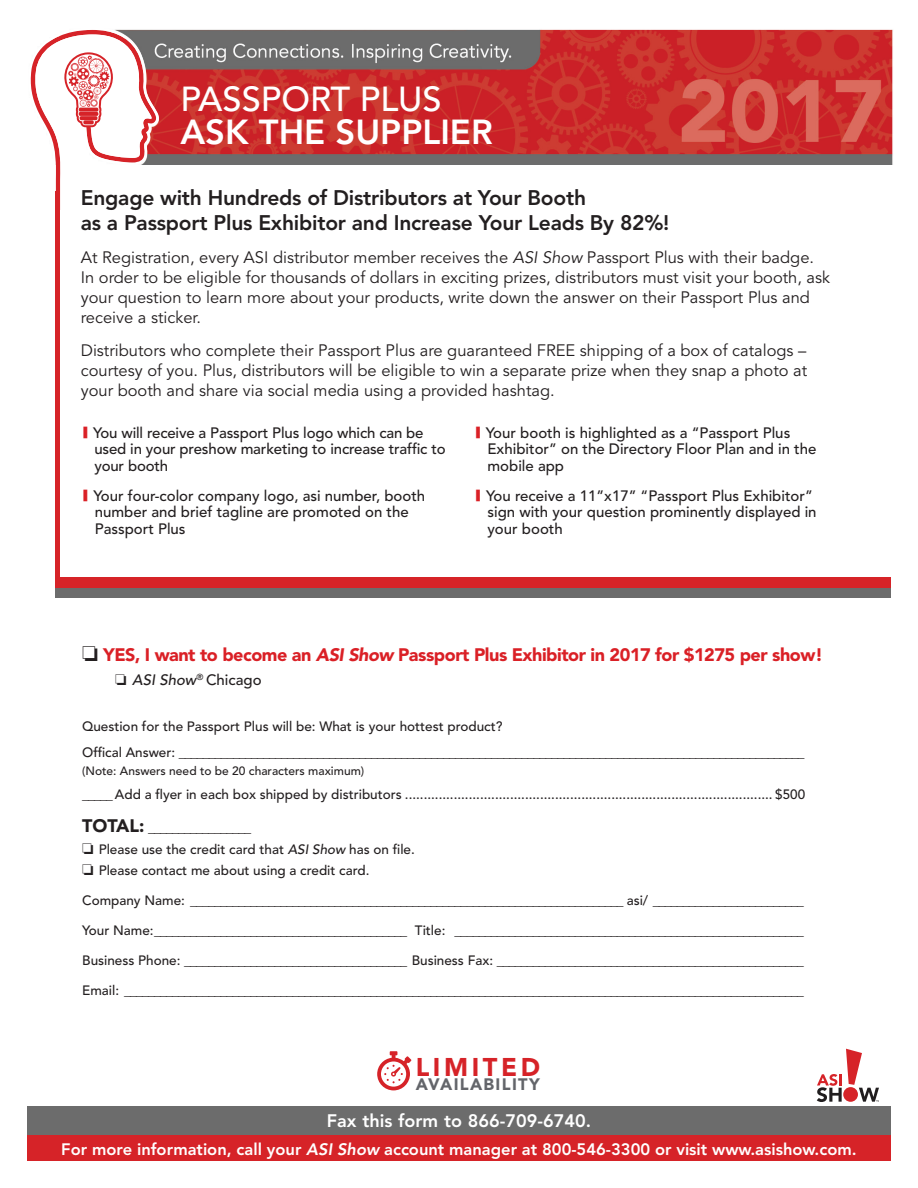
<style>
.page{position:relative;width:918px;height:1188px;background:#fff}
.page>*{position:absolute;margin:0;border:0;box-sizing:border-box;transform-origin:0 0}
.t1{font:800 34.5px "Avenir";color:#fff}
.t2{font:500 34.5px "Avenir";color:#fff}
.t3{font:900 25.5px "Avenir";letter-spacing:.14em;color:#d62328}
.t4{font:800 21px/25.2px "Avenir";letter-spacing:-.01em;color:#231f20}
.t5{font:900 18px "Avenir LT Std";letter-spacing:-.025em;color:#da2026}
.t6{font:800 18px "Avenir";color:#fff}
.t7{font:16.5px/19.8px "Avenir";color:#231f20}
.t8{font:800 16.5px "Avenir";color:#fff}
.t9{font:900 16.5px "Avenir";letter-spacing:.08em;color:#63656a}
.t10{font:500 15px/16.5px "Avenir";color:#231f20}
.t11{font:italic 500 15px "Avenir LT Std";color:#231f20}
.t12{font:300 13.5px "Avenir LT Std";color:#231f20}
.t13{font:500 13.5px "Avenir LT Std";color:#231f20}
.t14{font:500 13.5px "Avenir";color:#231f20}
.t15{font:500 12px "Avenir LT Std";color:#231f20}
.s1{font-style:italic}
.s2{font-weight:900;color:#da2026}
.s3{color:#231f20}
.s4{font-style:normal}
.s5{font-weight:300}
.s6{font-weight:900;font-size:18px}
.s7{font-weight:500}
</style>
<div class="page">
<img style="left:160px;top:29px;width:733px;height:135px">
<svg style="left:30px;top:29px;width:130px;height:181px"></svg>
<svg style="left:817px;top:1049px;width:62px;height:53px"></svg>
<div style="left:27px;top:1135px;width:864px;height:26px;background:#d62328"></div>
<div style="left:27px;top:1106px;width:864px;height:29px;background:#6c6c6c"></div>
<hr style="left:56px;top:191px;width:4px;height:387px;background:#d62328">
<div style="left:56px;top:577px;width:835px;height:12px;background:#d62328"></div>
<div style="left:56px;top:589px;width:835px;height:9px;background:#6c6c6c"></div>
<svg style="left:377px;top:1051px;width:34px;height:39px"></svg>
<p class="t2" style="left:180px;top:79px;width:263px">PASSPORT PLUS</p>
<p class="t1" style="left:180px;top:112px;width:314px">ASK THE SUPPLIER</p>
<p class="t4" style="left:81px;top:185px;width:590px">Engage with Hundreds of Distributors at Your Booth<br>as a Passport Plus Exhibitor and Increase Your Leads By 82%!</p>
<p class="t7" style="left:81px;top:248px;width:751px">At Registration, every ASI distributor member receives the <span class="s1">ASI Show</span> Passport Plus with their badge.<br>In order to be eligible for thousands of dollars in exciting prizes, distributors must visit your booth, ask your question to learn more about your products, write down the answer on their Passport Plus and receive a sticker.</p>
<p class="t7" style="left:81px;top:341px;width:728px;text-align:justify">Distributors who complete their Passport Plus are guaranteed FREE shipping of a box of catalogs – courtesy of you. Plus, distributors will be eligible to win a separate prize when they snap a photo at your booth and share via social media using a provided hashtag.</p>
<p class="t10" style="left:94px;top:424px;width:353px;text-indent:-12px"><span class="s2">|</span> You will receive a Passport Plus logo which can be used in your preshow marketing to increase traffic to your booth</p>
<p class="t10" style="left:95px;top:487px;width:332px;text-indent:-13px"><span class="s2">|</span> Your four-color company logo, asi number, booth number and brief tagline are promoted on the<br>Passport Plus</p>
<p class="t10" style="left:487px;top:424px;width:331px;text-indent:-13px"><span class="s2">|</span> Your booth is highlighted as a “Passport Plus<br>Exhibitor” on the Directory Floor Plan and in the mobile app</p>
<p class="t10" style="left:487px;top:487px;width:331px;text-indent:-13px"><span class="s2">|</span> You receive a 11”x17” “Passport Plus Exhibitor” sign with your question prominently displayed in your booth</p>
<p class="t5" style="left:82px;top:644px;width:742px"><span class="s3">□</span> YES, I want to become an <span class="s1">ASI Show</span> Passport Plus Exhibitor in 2017 for $1275 per show!</p>
<p class="t11" style="left:115px;top:671px;width:148px">□ ASI Show<sup>®</sup> <span class="s4">Chicago</span></p>
<p class="t13" style="left:82px;top:719px;width:422px">Question for the Passport Plus will be: What is your hottest product?</p>
<p class="t13" style="left:82px;top:744px;width:724px">Offical Answer: ________________________________________________________________________________________________________</p>
<p class="t15" style="left:82px;top:764px;width:284px">(Note: Answers need to be 20 characters maximum)</p>
<p class="t14" style="left:82px;top:786px;width:725px"><span class="s5">_____</span> Add a flyer in each box shipped by distributors .................................................................................................. $500</p>
<p class="t12" style="left:82px;top:819px;width:170px"><span class="s6">TOTAL:</span> _________________</p>
<p class="t13" style="left:82px;top:842px;width:334px">□ Please use the credit card that <span class="s1">ASI Show</span> has on file.</p>
<p class="t13" style="left:82px;top:863px;width:289px">□ Please contact me about using a credit card.</p>
<p class="t12" style="left:82px;top:893px;width:723px"><span class="s7">Company Name:</span> ________________________________________________________________________ <span class="s7">asi/</span> _________________________</p>
<p class="t12" style="left:82px;top:923px;width:723px"><span class="s7">Your Name:</span>__________________________________________ <span class="s7">Title:</span> __________________________________________________________</p>
<p class="t12" style="left:82px;top:953px;width:723px"><span class="s7">Business Phone:</span> _____________________________________ <span class="s7">Business Fax:</span> ___________________________________________________</p>
<p class="t12" style="left:82px;top:983px;width:723px"><span class="s7">Email:</span> _________________________________________________________________________________________________________________</p>
<p class="t3" style="left:416px;top:1051px;width:126px">LIMITED</p>
<p class="t9" style="left:416px;top:1074px;width:125px">AVAILABILITY</p>
<p class="t6" style="left:327px;top:1110px;width:266px">Fax this form to 866-709-6740.</p>
<p class="t8" style="left:61px;top:1140px;width:797px">For more information, call your <span class="s1">ASI Show</span> account manager at 800-546-3300 or visit www.asishow.com.</p>
</div>
